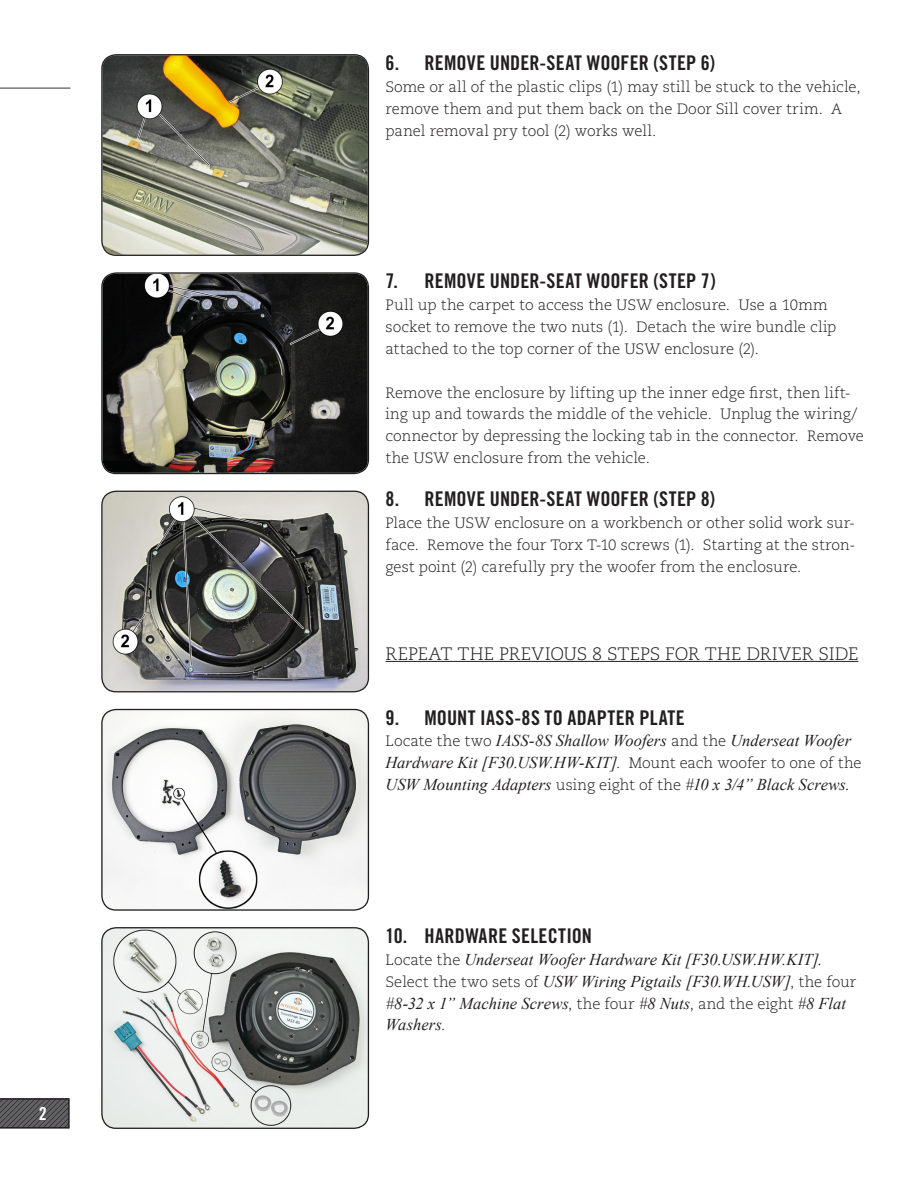
<style>
.page{position:relative;width:918px;height:1188px;background:#fff}
.page>*{position:absolute;margin:0;border:0;box-sizing:border-box;transform-origin:0 0}
.t1{font:20.25px "Trade Gothic LT Std Bd Cn 20";letter-spacing:.01em;color:#231f20}
.t2{font:300 18px "Caecilia LT Std";color:#231f20}
.t3{font:18px "Trade Gothic LT Std Bd Cn 20";color:#fff}
.t4{font:italic 16.5px/21.9px "Times New Roman";color:#231f20}
.t5{font:300 15px/21.9px "Caecilia LT Std";color:#231f20}
.s1{font-family:"Caecilia LT Std";font-weight:300;font-style:normal;font-size:15px}
</style>
<div class="page">
<svg style="left:0;top:1098px;width:70px;height:31px;background:#545356"></svg>
<hr style="left:386px;top:661px;width:472px;height:1px;background:#231f20">
<img style="left:103px;top:55px;width:265px;height:200px">
<div style="left:101px;top:54px;width:268px;height:202px;border:1px solid #231f20;border-radius:14px"></div>
<img style="left:103px;top:274px;width:265px;height:199px">
<div style="left:101px;top:272px;width:268px;height:202px;border:1px solid #231f20;border-radius:14px"></div>
<img style="left:103px;top:492px;width:265px;height:199px">
<div style="left:101px;top:491px;width:268px;height:201px;border:1px solid #231f20;border-radius:14px"></div>
<img style="left:103px;top:710px;width:265px;height:199px">
<div style="left:101px;top:709px;width:268px;height:202px;border:1px solid #231f20;border-radius:14px"></div>
<img style="left:103px;top:928px;width:265px;height:200px">
<div style="left:101px;top:927px;width:268px;height:202px;border:1px solid #231f20;border-radius:14px"></div>
<hr style="left:0;top:87px;width:70px;height:2px;background:#636366">
<p class="t3" style="left:39px;top:1102px;width:9px">2</p>
<h1 class="t1" style="left:386px;top:50px;width:331px">6. REMOVE UNDER-SEAT WOOFER (STEP 6)</h1>
<p class="t5" style="left:386px;top:76px;width:476px">Some or all of the plastic clips (1) may still be stuck to the vehicle, remove them and put them back on the Door Sill cover trim. A panel removal pry tool (2) works well.</p>
<h1 class="t1" style="left:386px;top:269px;width:332px">7. REMOVE UNDER-SEAT WOOFER (STEP 7)</h1>
<p class="t5" style="left:386px;top:294px;width:452px">Pull up the carpet to access the USW enclosure. Use a 10mm socket to remove the two nuts (1). Detach the wire bundle clip attached to the top corner of the USW enclosure (2).</p>
<p class="t5" style="left:386px;top:382px;width:480px">Remove the enclosure by lifting up the inner edge first, then lift&shy;ing up and towards the middle of the vehicle. Unplug the wiring/ connector by depressing the locking tab in the connector. Remove the USW enclosure from the vehicle.</p>
<h1 class="t1" style="left:386px;top:487px;width:331px">8. REMOVE UNDER-SEAT WOOFER (STEP 8)</h1>
<p class="t5" style="left:386px;top:512px;width:471px;text-align:justify">Place the USW enclosure on a workbench or other solid work sur&shy;face. Remove the four Torx T-10 screws (1). Starting at the stron&shy;gest point (2) carefully pry the woofer from the enclosure.</p>
<p class="t2" style="left:386px;top:643px;width:474px">REPEAT THE PREVIOUS 8 STEPS FOR THE DRIVER SIDE</p>
<h1 class="t1" style="left:386px;top:705px;width:301px">9. MOUNT IASS-8S TO ADAPTER PLATE</h1>
<p class="t4" style="left:386px;top:730px;width:478px"><span class="s1">Locate the two</span> IASS-8S Shallow Woofers <span class="s1">and the</span> Underseat Woofer<br>Hardware Kit [F30.USW.HW-KIT]<span class="s1">. Mount each woofer to one of the<br></span>USW Mounting Adapters <span class="s1">using eight of the</span> #10 x 3/4” Black Screws.</p>
<h1 class="t1" style="left:386px;top:923px;width:208px">10. HARDWARE SELECTION</h1>
<p class="t4" style="left:386px;top:948px;width:472px"><span class="s1">Locate the</span> Underseat Woofer Hardware Kit [F30.USW.HW.KIT].<br><span class="s1">Select the two sets of</span> USW Wiring Pigtails [F30.WH.USW]<span class="s1">, the four </span>#8-32 x 1” Machine Screws<span class="s1">, the four</span> #8 Nuts<span class="s1">, and the eight</span> #8 Flat Washers<span class="s1">.</span></p>
</div>
